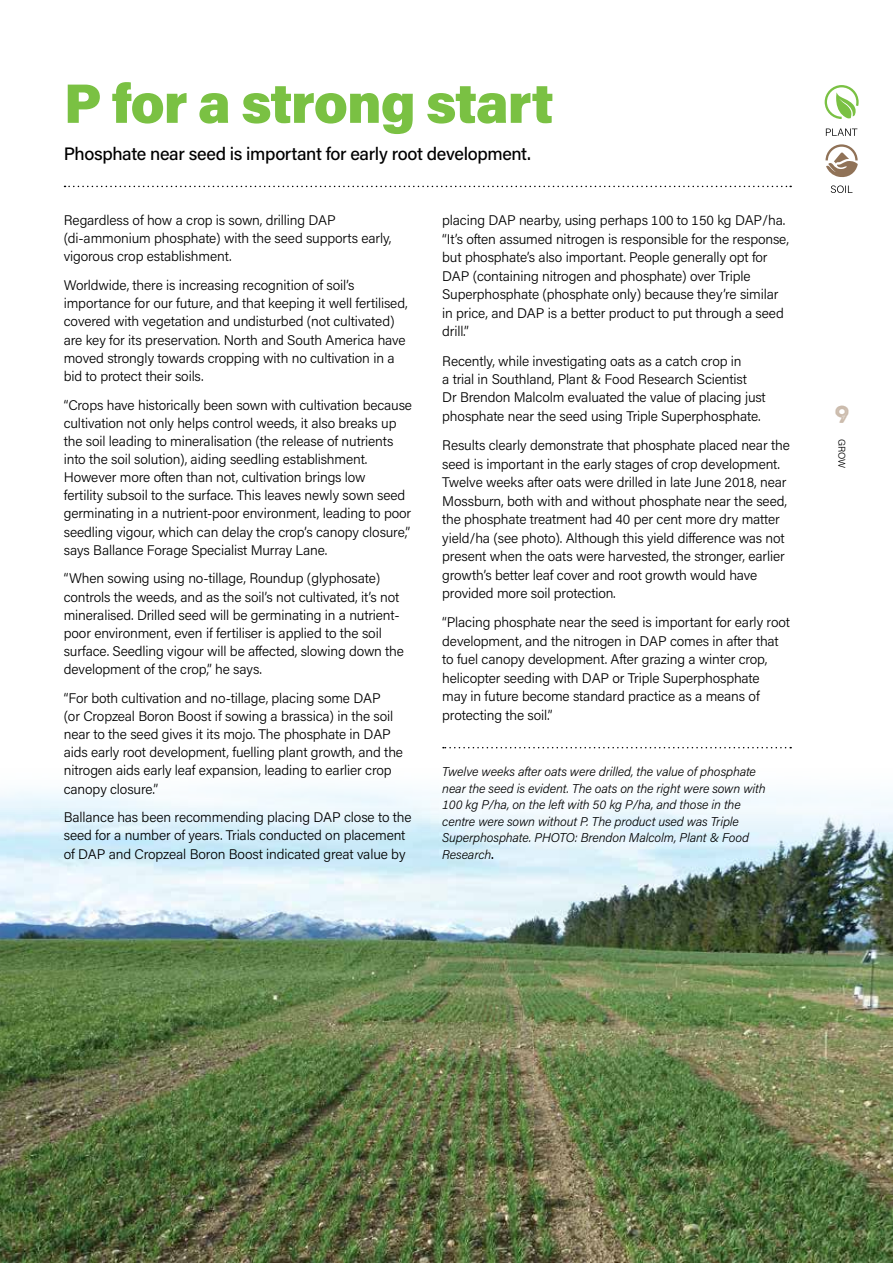
<style>
.page{position:relative;width:893px;height:1263px;background:#fff}
.page>*{position:absolute;margin:0;border:0;box-sizing:border-box;transform-origin:0 0}
.t1{font:900 55.5px "Acumin Pro";letter-spacing:-.025em;color:#7ac143}
.t2{font:30px "Noyh A Cafe Press 1";color:#cbbbac}
.t3{font:500 18px "Acumin Pro";letter-spacing:-.02em;color:#000}
.t4{font:300 13.95px/18.1px "Acumin Pro";letter-spacing:-.01em;color:#000}
.t5{font:italic 300 12.75px/16.5px "Acumin Pro";letter-spacing:-.01em;color:#000}
.t6{font:300 9.75px "Acumin Pro";color:#000}
.s1{font-weight:500;font-style:normal}
</style>
<div class="page">
<img style="left:0;top:786px;width:893px;height:477px">
<svg style="left:65px;top:186px;width:726px;height:1px"></svg>
<svg style="left:825px;top:85px;width:34px;height:34px"></svg>
<svg style="left:826px;top:129px;width:31px;height:7px"></svg>
<svg style="left:825px;top:144px;width:33px;height:33px"></svg>
<svg style="left:831px;top:185px;width:21px;height:8px"></svg>
<svg style="left:443px;top:747px;width:348px;height:1px"></svg>
<h1 class="t1" style="left:64px;top:64px;width:492px">P for a strong start</h1>
<p class="t3" style="left:64px;top:141px;width:469px">Phosphate near seed is important for early root development.</p>
<p class="t4" style="left:64px;top:211px;width:329px">Regardless of how a crop is sown, drilling DAP (di-ammonium phosphate) with the seed supports early, vigorous crop establishment.</p>
<p class="t4" style="left:64px;top:276px;width:345px">Worldwide, there is increasing recognition of soil’s importance for our future, and that keeping it well fertilised, covered with vegetation and undisturbed (not cultivated) are key for its preservation. North and South America have moved strongly towards cropping with no cultivation in a bid to protect their soils.</p>
<p class="t4" style="left:64px;top:395px;width:350px">“Crops have historically been sown with cultivation because cultivation not only helps control weeds, it also breaks up the soil leading to mineralisation (the release of nutrients into the soil solution), aiding seedling establishment.<br>However more often than not, cultivation brings low<br>fertility subsoil to the surface. This leaves newly sown seed germinating in a nutrient-poor environment, leading to poor seedling vigour, which can delay the crop’s canopy closure,” says Ballance Forage Specialist Murray Lane.</p>
<p class="t4" style="left:64px;top:569px;width:342px">“When sowing using no-tillage, Roundup (glyphosate) controls the weeds, and as the soil’s not cultivated, it’s not mineralised. Drilled seed will be germinating in a nutrient&shy;poor environment, even if fertiliser is applied to the soil surface. Seedling vigour will be affected, slowing down the development of the crop,” he says.</p>
<p class="t4" style="left:64px;top:688px;width:341px">“For both cultivation and no-tillage, placing some DAP<br>(or Cropzeal Boron Boost if sowing a brassica) in the soil near to the seed gives it its mojo. The phosphate in DAP aids early root development, fuelling plant growth, and the nitrogen aids early leaf expansion, leading to earlier crop canopy closure.”</p>
<p class="t4" style="left:64px;top:808px;width:349px">Ballance has been recommending placing DAP close to the seed for a number of years. Trials conducted on placement of DAP and Cropzeal Boron Boost indicated great value by</p>
<p class="t4" style="left:442px;top:211px;width:348px">placing DAP nearby, using perhaps 100 to 150 kg DAP/ha. “It’s often assumed nitrogen is responsible for the response, but phosphate’s also important. People generally opt for DAP (containing nitrogen and phosphate) over Triple Superphosphate (phosphate only) because they’re similar in price, and DAP is a better product to put through a seed drill.”</p>
<p class="t4" style="left:442px;top:351px;width:325px">Recently, while investigating oats as a catch crop in<br>a trial in Southland, Plant &amp; Food Research Scientist<br>Dr Brendon Malcolm evaluated the value of placing just phosphate near the seed using Triple Superphosphate.</p>
<p class="t4" style="left:442px;top:435px;width:349px">Results clearly demonstrate that phosphate placed near the seed is important in the early stages of crop development.<br>Twelve weeks after oats were drilled in late June 2018, near Mossburn, both with and without phosphate near the seed, the phosphate treatment had 40 per cent more dry matter yield/ha (see photo). Although this yield difference was not present when the oats were harvested, the stronger, earlier growth’s better leaf cover and root growth would have provided more soil protection.</p>
<p class="t4" style="left:442px;top:613px;width:349px">“Placing phosphate near the seed is important for early root development, and the nitrogen in DAP comes in after that to fuel canopy development. After grazing a winter crop, helicopter seeding with DAP or Triple Superphosphate<br>may in future become standard practice as a means of protecting the soil.”</p>
<p class="t5" style="left:442px;top:763px;width:325px">Twelve weeks after oats were drilled, the value of phosphate near the seed is evident. The oats on the right were sown with 100 kg P/ha, on the left with 50 kg P/ha, and those in the centre were sown without P. The product used was Triple Superphosphate. PHOTO: Brendon Malcolm, Plant &amp; Food Research<span class="s1">.</span></p>
<h2 class="t2" style="left:834px;top:397px;width:17px">9</h2>
<p class="t6" style="left:848px;top:438px;width:31px;rotate:90deg">GROW</p>
</div>
